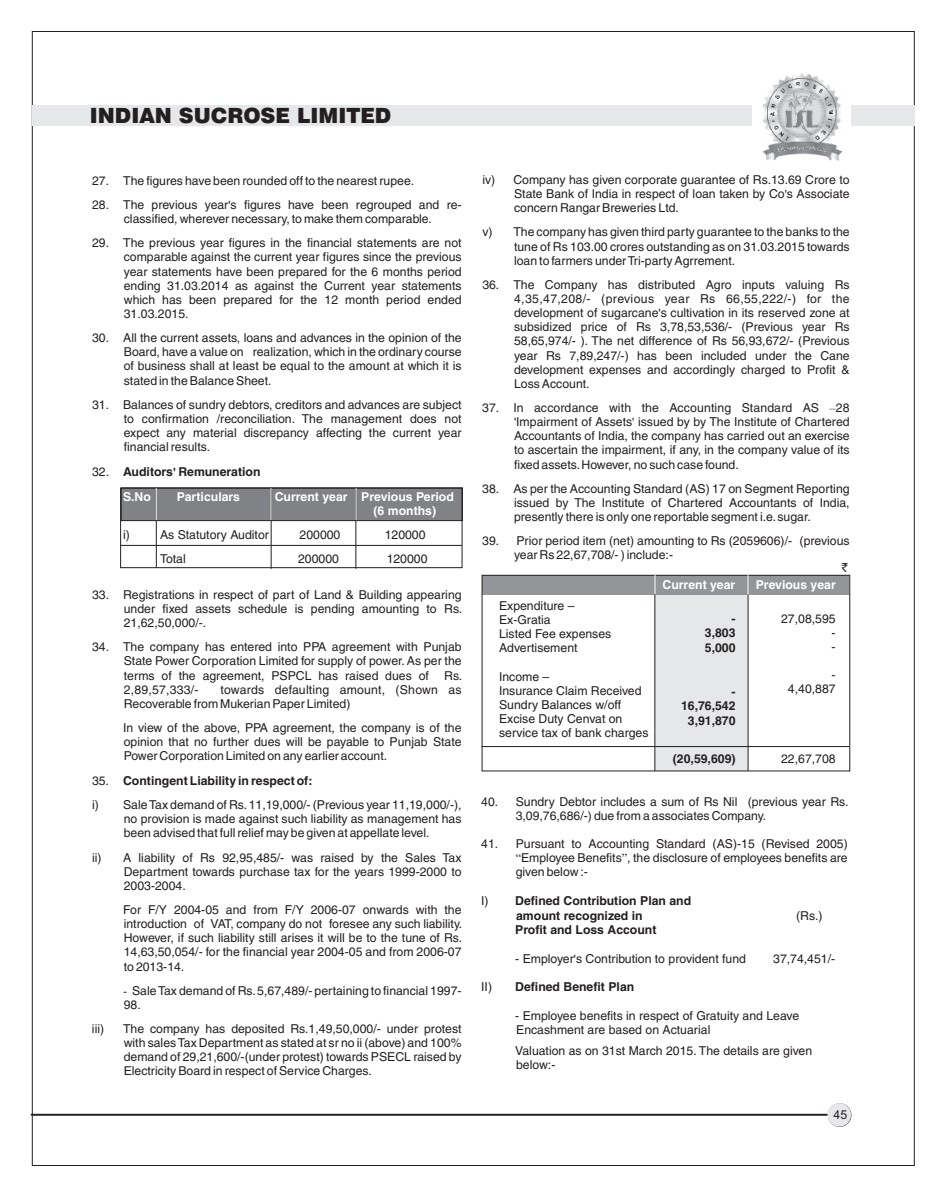
<style>
.page{position:relative;width:945px;height:1197px;background:#fff}
.page>*{position:absolute;margin:0;border:0;box-sizing:border-box;transform-origin:0 0}
.t1{font:900 21px "Swiss 721 BT";color:#231f20}
.t2{font:12.25px/14.2px "Helvetica";color:#231f20;text-align:justify}
.t3{font:700 12.25px/14.5px "Helvetica";color:#231f20;text-align:justify}
.t4{font:700 12.25px/14.5px "Helvetica";color:#fff}
.t5{font:12.25px "Arial";color:#231f20}
.t6{font:12.25px "Rupee Foradian";color:#231f20}
.s1{font-family:"Times New Roman"}
.s2{font-weight:400}
.s3{font-weight:700}
</style>
<div class="page">
<div style="left:655px;top:591px;width:93px;height:180px;background:#e6e7e9"></div>
<div style="left:482px;top:575px;width:367px;height:19px;background:#939598"></div>
<div style="left:122px;top:488px;width:341px;height:33px;background:#808285"></div>
<div style="left:120px;top:488px;width:342px;height:80px;border:1px solid #231f20"></div>
<hr style="left:121px;top:545px;width:341px;height:1px;background:#231f20">
<hr style="left:271px;top:488px;width:1px;height:81px;background:#231f20">
<hr style="left:355px;top:488px;width:1px;height:81px;background:#231f20">
<hr style="left:156px;top:488px;width:1px;height:80px;background:#231f20">
<hr style="left:156px;top:488px;width:1px;height:32px;background:#fff">
<hr style="left:271px;top:488px;width:1px;height:32px;background:#fff">
<hr style="left:356px;top:488px;width:1px;height:32px;background:#fff">
<div style="left:482px;top:575px;width:368px;height:196px;border:1px solid #231f20"></div>
<hr style="left:482px;top:746px;width:367px;height:1px;background:#231f20">
<hr style="left:654px;top:594px;width:1px;height:177px;background:#231f20">
<hr style="left:748px;top:594px;width:1px;height:177px;background:#231f20">
<svg style="left:655px;top:575px;width:1px;height:19px"></svg>
<svg style="left:748px;top:575px;width:1px;height:20px"></svg>
<hr style="left:31px;top:1114px;width:797px;height:2px;background:#231f20">
<div style="left:828px;top:1103px;width:23px;height:24px;background:#e6e7e9;border-radius:50%"></div>
<div style="left:32px;top:106px;width:719px;height:20px;background:#e6e7e9"></div>
<div style="left:851px;top:106px;width:63px;height:20px;background:#e6e7e9"></div>
<img style="left:762px;top:73px;width:81px;height:87px">
<h1 class="t1" style="left:95px;top:108px;width:303px">INDIAN SUCROSE LIMITED</h1>
<p class="t2" style="left:92px;top:174px;width:323px">27. The figures have been rounded off to the nearest rupee.</p>
<p class="t2" style="left:92px;top:199px;width:371px;text-align:center">28. The previous year<span class="s1">'</span>s figures have been regrouped and re&shy;classified, wherever necessary, to make them comparable.</p>
<p class="t2" style="left:124px;top:237px;width:339px;text-indent:-32px">29. The previous year figures in the financial statements are not comparable against the current year figures since the previous year statements have been prepared for the 6 months period ending 31.03.2014 as against the Current year statements which has been prepared for the 12 month period ended 31.03.2015.</p>
<p class="t2" style="left:124px;top:332px;width:339px;text-indent:-32px">30. All the current assets, loans and advances in the opinion of the Board, have a value on realization, which in the ordinary course of business shall at least be equal to the amount at which it is stated in the Balance Sheet.</p>
<p class="t2" style="left:124px;top:398px;width:339px;text-indent:-32px">31. Balances of sundry debtors, creditors and advances are subject to confirmation /reconciliation. The management does not expect any material discrepancy affecting the current year financial results.</p>
<p class="t3" style="left:92px;top:465px;width:170px"><span class="s2">32.</span> Auditors<span class="s1">'</span> Remuneration</p>
<p class="t4" style="left:123px;top:490px;width:29px">S.No</p>
<p class="t4" style="left:177px;top:490px;width:65px">Particulars</p>
<p class="t4" style="left:374px;top:490px;width:82px;text-indent:-99px">Current year Previous Period (6 months)</p>
<p class="t2" style="left:123px;top:529px;width:8px">i)</p>
<p class="t2" style="left:160px;top:529px;width:110px">As Statutory Auditor</p>
<p class="t2" style="left:300px;top:529px;width:42px">200000</p>
<p class="t2" style="left:385px;top:529px;width:42px">120000</p>
<p class="t2" style="left:160px;top:553px;width:27px">Total</p>
<p class="t2" style="left:298px;top:553px;width:42px">200000</p>
<p class="t2" style="left:387px;top:553px;width:42px">120000</p>
<p class="t2" style="left:124px;top:588px;width:340px;text-indent:-32px">33. Registrations in respect of part of Land &amp; Building appearing under fixed assets schedule is pending amounting to Rs.<br>21,62,50,000/-.</p>
<p class="t2" style="left:124px;top:641px;width:340px;text-indent:-32px">34. The company has entered into PPA agreement with Punjab State Power Corporation Limited for supply of power. As per the terms of the agreement, PSPCL has raised dues of Rs.<br>2,89,57,333/-</p>
<p class="t2" style="left:124px;top:683px;width:339px;text-indent:97px">towards defaulting amount, (Shown as<br>Recoverable from Mukerian Paper Limited)</p>
<p class="t2" style="left:123px;top:722px;width:340px">In view of the above, PPA agreement, the company is of the opinion that no further dues will be payable to Punjab State Power Corporation Limited on any earlier account.</p>
<p class="t2" style="left:92px;top:770px;width:371px;line-height:24.2px">35. <span class="s3">Contingent Liability in respect of:<br></span>i) Sale Tax demand of Rs.11,19,000/- (Previous year 11,19,000/-),</p>
<p class="t2" style="left:124px;top:813px;width:339px">no provision is made against such liability as management has been advised that full relief may be given at appellate level.</p>
<p class="t2" style="left:124px;top:851px;width:339px;text-indent:-32px">ii) A liability of Rs 92,95,485/- was raised by the Sales Tax Department towards purchase tax for the years 1999-2000 to 2003-2004.</p>
<p class="t2" style="left:123px;top:903px;width:341px">For F/Y 2004-05 and from F/Y 2006-07 onwards with the introduction of VAT, company do not foresee any such liability.<br>However, if such liability still arises it will be to the tune of Rs.<br>14,63,50,054/- for the financial year 2004-05 and from 2006-07 to 2013-14.</p>
<p class="t2" style="left:123px;top:984px;width:340px"><span class="s1">-</span> Sale Tax demand of Rs.5,67,489/- pertaining to financial 1997-<br>98.</p>
<p class="t2" style="left:92px;top:1022px;width:14px">iii)</p>
<p class="t2" style="left:123px;top:1022px;width:340px">The company has deposited Rs.1,49,50,000/- under protest with sales Tax Department as stated at sr no ii (above) and 100% demand of 29,21,600/-(under protest) towards PSECL raised by Electricity Board in respect of Service Charges.</p>
<p class="t2" style="left:514px;top:174px;width:337px;text-indent:-32px">iv) Company has given corporate guarantee of Rs.13.69 Crore to State Bank of India in respect of loan taken by Co<span class="s1">'</span>s Associate concern Rangar Breweries Ltd.</p>
<p class="t2" style="left:514px;top:226px;width:337px;text-indent:-32px">v) The company has given third party guarantee to the banks to the tune of Rs 103.00 crores outstanding as on 31.03.2015 towards loan to farmers under Tri-party Agrrement.</p>
<p class="t2" style="left:514px;top:278px;width:337px;text-indent:-32px">36. The Company has distributed Agro inputs valuing Rs 4,35,47,208/- (previous year Rs 66,55,222/-) for the development of sugarcane<span class="s1">'</span>s cultivation in its reserved zone at subsidized price of Rs 3,78,53,536/- (Previous year Rs 58,65,974/- ). The net difference of Rs 56,93,672/- (Previous year Rs 7,89,247/-) has been included under the Cane development expenses and accordingly charged to Profit &amp; Loss Account.</p>
<p class="t2" style="left:514px;top:402px;width:337px;text-indent:-32px">37. In accordance with the Accounting Standard AS <span class="s1">–</span>28 <span class="s1">'</span>Impairment of Assets<span class="s1">'</span> issued by by The Institute of Chartered Accountants of India, the company has carried out an exercise to ascertain the impairment, if any, in the company value of its fixed assets.However, no such case found.</p>
<p class="t2" style="left:514px;top:482px;width:337px;text-indent:-32px">38. As per the Accounting Standard (AS) 17 on Segment Reporting issued by The Institute of Chartered Accountants of India, presently there is only one reportable segment i.e.sugar.</p>
<p class="t2" style="left:514px;top:535px;width:337px;text-indent:-32px">39. Prior period item (net) amounting to Rs (2059606)/- (previous year Rs 22,67,708/- ) include:-</p>
<p class="t2" style="left:499px;top:600px;width:114px;text-align:left">Expenditure –<br>Ex-Gratia<br>Listed Fee expenses<br>Advertisement</p>
<p class="t2" style="left:499px;top:670px;width:151px;text-align:left">Income –<br>Insurance Claim Received<br>Sundry Balances w/off<br>Excise Duty Cenvat on service tax of bank charges</p>
<p class="t6" style="left:842px;top:562px;width:8px">`</p>
<p class="t4" style="left:663px;top:578px;width:74px">Current year</p>
<p class="t4" style="left:756px;top:578px;width:82px">Previous year</p>
<p class="t3" style="left:705px;top:612px;width:32px;text-indent:27px">- 3,803<br>5,000</p>
<p class="t3" style="left:681px;top:685px;width:56px;text-align:right">-<br>16,76,542<br>3,91,870</p>
<p class="t3" style="left:673px;top:752px;width:64px">(20,59,609)</p>
<p class="t2" style="left:832px;top:612px;width:6px;text-indent:-50px">27,08,595 - -</p>
<p class="t2" style="left:788px;top:669px;width:49px;text-align:right">-<br>4,40,887</p>
<p class="t2" style="left:781px;top:752px;width:56px">22,67,708</p>
<p class="t2" style="left:516px;top:795px;width:334px;text-indent:-34px">40. Sundry Debtor includes a sum of Rs Nil (previous year Rs.<br>3,09,76,686/-) due from a associates Company.</p>
<p class="t2" style="left:516px;top:838px;width:334px;text-indent:-34px">41. Pursuant to Accounting Standard (AS)-15 (Revised 2005) <span class="s1">“</span>Employee Benefits<span class="s1">”</span>, the disclosure of employees benefits are given below :-</p>
<p class="t3" style="left:516px;top:894px;width:177px;text-indent:-35px"><span class="s2">I)</span> Defined Contribution Plan and amount recognized in</p>
<p class="t2" style="left:796px;top:909px;width:28px">(Rs.)</p>
<p class="t3" style="left:515px;top:924px;width:143px">Profit and Loss Account</p>
<p class="t2" style="left:515px;top:952px;width:232px">- Employer<span class="s1">'</span>s Contribution to provident fund</p>
<p class="t2" style="left:773px;top:952px;width:63px">37,74,451/-</p>
<p class="t3" style="left:481px;top:981px;width:155px"><span class="s2">II)</span> Defined Benefit Plan</p>
<p class="t2" style="left:515px;top:1009px;width:285px">- Employee benefits in respect of Gratuity and Leave<br>Encashment are based on Actuarial</p>
<p class="t2" style="left:515px;top:1045px;width:299px">Valuation as on 31st March 2015. The details are given below:-</p>
<p class="t5" style="left:834px;top:1110px;width:15px">4 51</p>
</div>
